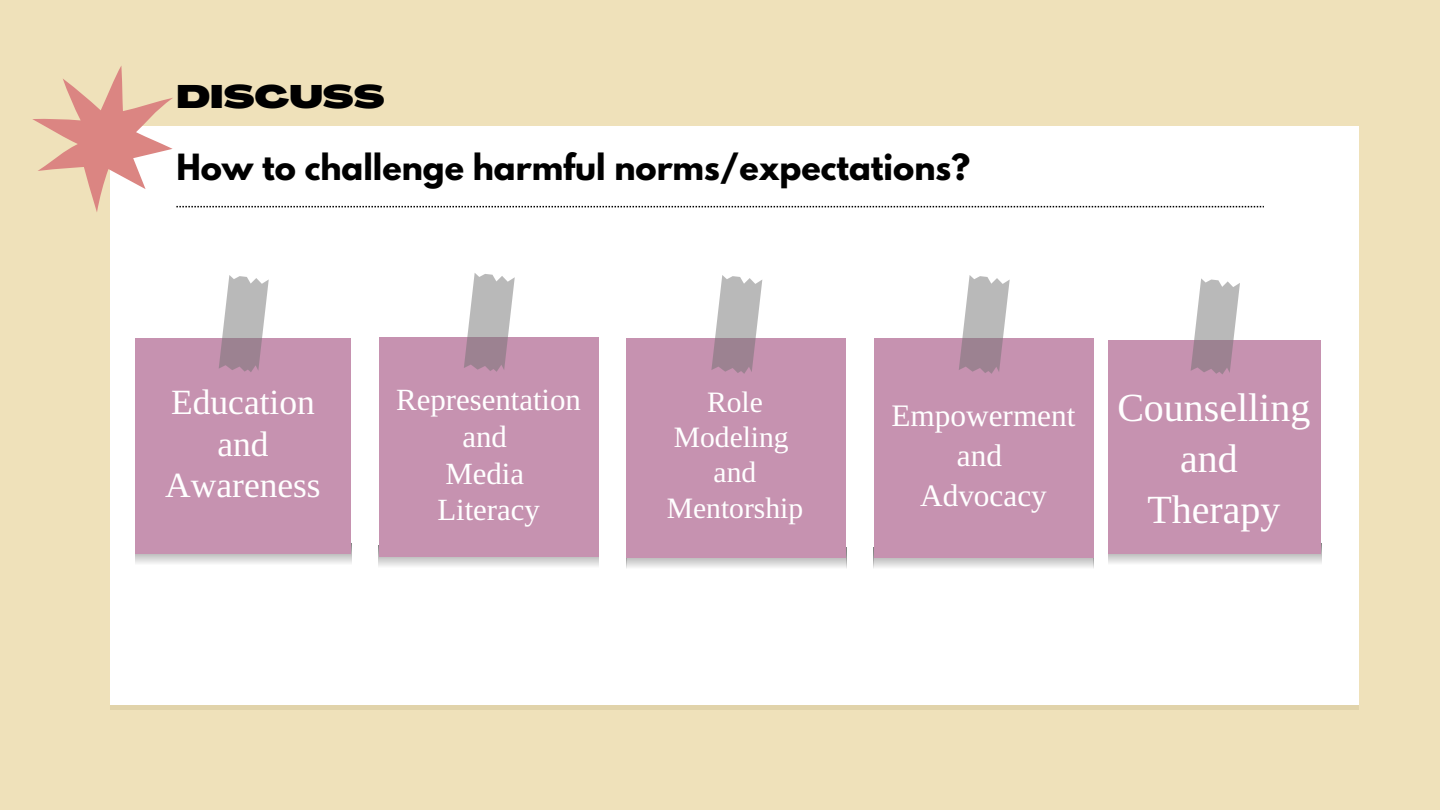
<style>
.page{position:relative;width:1440px;height:810px;background:#efe1ba}
.page>*{position:absolute;margin:0;border:0;box-sizing:border-box;transform-origin:0 0}
.t1{font:40px/51.1px "Libra Serif Modern";color:#fff;text-align:center}
.t2{font:35.5px/41.8px "Libra Serif Modern";color:#fff;text-align:center}
.t3{font:700 32px "League Spartan";color:#000}
.t4{font:900 32px "Agrandir Grand";color:#000}
.t5{font:31.3px/39.8px "Libra Serif Modern";color:#fff;text-align:center}
.t6{font:30.8px/36.8px "Libra Serif Modern";color:#fff;text-align:center}
.t7{font:29.6px/35.3px "Libra Serif Modern";color:#fff;text-align:center}
</style>
<div class="page">
<div style="left:111px;top:126px;width:1248px;height:579px;background:#fff"></div>
<svg style="left:135px;top:554px;width:216px;height:10px"></svg>
<div style="left:135px;top:338px;width:216px;height:216px;background:#c692b0"></div>
<svg style="left:219px;top:275px;width:50px;height:97px"></svg>
<svg style="left:379px;top:557px;width:219px;height:9px;background:#d9d9d9"></svg>
<div style="left:379px;top:337px;width:219px;height:220px;background:#c692b0"></div>
<svg style="left:464px;top:273px;width:51px;height:99px"></svg>
<svg style="left:626px;top:558px;width:220px;height:10px"></svg>
<div style="left:626px;top:339px;width:220px;height:219px;background:#c692b0"></div>
<svg style="left:711px;top:275px;width:51px;height:99px"></svg>
<svg style="left:32px;top:66px;width:1232px;height:146px"></svg>
<svg style="left:874px;top:558px;width:219px;height:9px;background:#d7d7d7"></svg>
<div style="left:874px;top:339px;width:219px;height:219px;background:#c692b0"></div>
<svg style="left:959px;top:275px;width:51px;height:99px"></svg>
<svg style="left:1108px;top:554px;width:213px;height:9px;background:#d7d7d7"></svg>
<div style="left:1108px;top:340px;width:213px;height:214px;background:#c692b0"></div>
<svg style="left:1191px;top:278px;width:49px;height:96px"></svg>
<p class="t4" style="left:176px;top:84px;width:210px">DISCUSS</p>
<p class="t3" style="left:176px;top:151px;width:795px">How to challenge harmful norms/expectations?</p>
<p class="t2" style="left:165px;top:381px;width:157px">Education and<br>Awareness</p>
<p class="t6" style="left:396px;top:382px;width:186px">Representation and</p>
<p class="t6" style="left:445px;top:455px;width:80px">Media</p>
<p class="t6" style="left:437px;top:492px;width:104px">Literacy</p>
<p class="t7" style="left:674px;top:385px;width:116px">Role<br>Modeling</p>
<p class="t7" style="left:667px;top:455px;width:138px">and<br>Mentorship</p>
<p class="t5" style="left:891px;top:396px;width:185px">Empowerment and</p>
<p class="t5" style="left:920px;top:476px;width:128px">Advocacy</p>
<p class="t1" style="left:1117px;top:383px;width:194px">Counselling and</p>
<p class="t1" style="left:1147px;top:485px;width:135px">Therapy</p>
</div>
